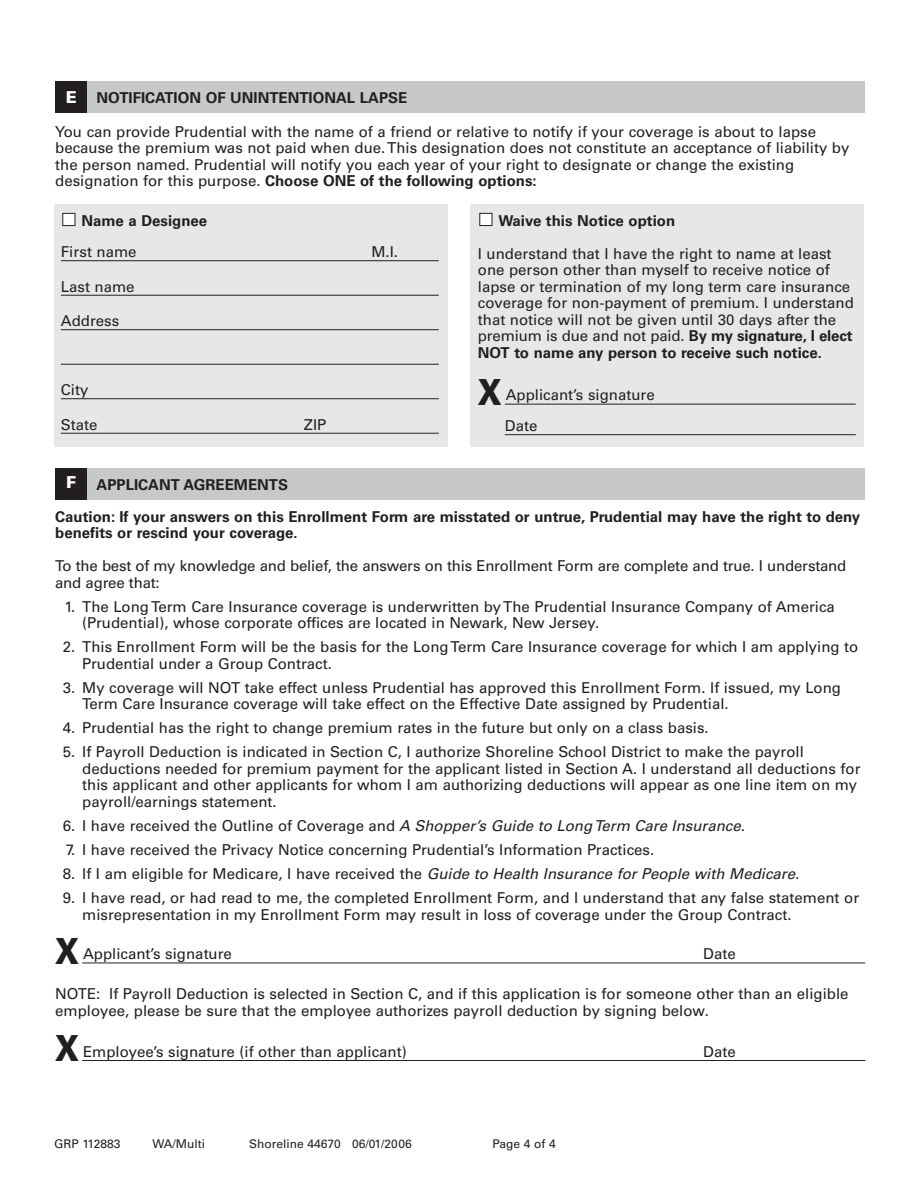
<style>
.page{position:relative;width:918px;height:1188px;background:#fff}
.page>*{position:absolute;margin:0;border:0;box-sizing:border-box;transform-origin:0 0}
.t1{font:900 36px "Univers";color:#231f20;scale:.8 1}
.t2{font:15px/16.5px "Univers";color:#231f20}
.t3{font:700 15px/32px "Univers";color:#231f20}
.t4{font:italic 15px "Univers";color:#231f20}
.t5{font:12px "Univers";color:#231f20}
.s1{font-weight:900;font-size:16.5px;color:#fff}
.s2{font-weight:700}
.s3{font-style:normal}
</style>
<div class="page">
<div style="left:55px;top:468px;width:810px;height:32px;background:#c7c8ca"></div>
<div style="left:55px;top:468px;width:32px;height:32px;background:#231f20"></div>
<hr style="left:82px;top:963px;width:783px;height:1px;background:#231f20">
<hr style="left:82px;top:1060px;width:783px;height:1px;background:#231f20">
<div style="left:54px;top:204px;width:394px;height:242px;background:#e6e7e9"></div>
<div style="left:55px;top:81px;width:810px;height:32px;background:#c7c8ca"></div>
<div style="left:55px;top:81px;width:32px;height:32px;background:#231f20"></div>
<div style="left:470px;top:204px;width:394px;height:242px;background:#e6e7e9"></div>
<hr style="left:505px;top:404px;width:351px;height:1px;background:#231f20">
<hr style="left:505px;top:434px;width:351px;height:1px;background:#231f20">
<div style="left:480px;top:213px;width:12px;height:13px;background:#fff"></div>
<div style="left:479px;top:213px;width:13px;height:13px;border:1px solid #231f20"></div>
<hr style="left:61px;top:260px;width:378px;height:1px;background:#231f20">
<hr style="left:61px;top:295px;width:378px;height:1px;background:#231f20">
<hr style="left:61px;top:329px;width:378px;height:1px;background:#231f20">
<hr style="left:61px;top:364px;width:378px;height:1px;background:#231f20">
<hr style="left:61px;top:398px;width:378px;height:1px;background:#231f20">
<hr style="left:61px;top:433px;width:378px;height:1px;background:#231f20">
<div style="left:63px;top:213px;width:12px;height:13px;background:#fff"></div>
<div style="left:62px;top:213px;width:13px;height:13px;border:1px solid #231f20"></div>
<p class="t3" style="left:66px;top:83px;width:343px"><span class="s1">E</span> NOTIFICATION OF UNINTENTIONAL LAPSE</p>
<p class="t2" style="left:55px;top:125px;width:796px">You can provide Prudential with the name of a friend or relative to notify if your coverage is about to lapse because the premium was not paid when due. This designation does not constitute an acceptance of liability by the person named. Prudential will notify you each year of your right to designate or change the existing designation for this purpose. <span class="s2">Choose ONE of the following options:</span></p>
<p class="t3" style="left:498px;top:206px;width:178px">Waive this Notice option</p>
<p class="t2" style="left:478px;top:247px;width:377px">I understand that I have the right to name at least one person other than myself to receive notice of lapse or termination of my long term care insurance coverage for non-payment of premium. I understand that notice will not be given until 30 days after the premium is due and not paid. <span class="s2">By my signature, I elect NOT to name any person to receive such notice.</span></p>
<h1 class="t1" style="left:478px;top:379px;width:31px">X</h1>
<p class="t2" style="left:505px;top:381px;width:151px;line-height:30.9px">Applicant’s signature<br>Date</p>
<p class="t3" style="left:81px;top:206px;width:127px">Name a Designee</p>
<p class="t2" style="left:61px;top:245px;width:77px">First name</p>
<p class="t2" style="left:371px;top:245px;width:28px">M.I.</p>
<p class="t2" style="left:61px;top:280px;width:75px">Last name</p>
<p class="t2" style="left:61px;top:314px;width:60px">Address</p>
<p class="t2" style="left:61px;top:383px;width:29px">City</p>
<p class="t2" style="left:61px;top:418px;width:38px">State</p>
<p class="t2" style="left:304px;top:418px;width:24px">ZIP</p>
<p class="t3" style="left:55px;top:470px;width:806px;text-indent:11px"><span class="s1">F</span> APPLICANT AGREEMENTS<br>Caution: If your answers on this Enrollment Form are misstated or untrue, Prudential may have the right to deny</p>
<p class="t3" style="left:55px;top:518px;width:244px">benefits or rescind your coverage.</p>
<p class="t2" style="left:55px;top:559px;width:793px">To the best of my knowledge and belief, the answers on this Enrollment Form are complete and true. I understand and agree that:</p>
<p class="t2" style="left:82px;top:599px;width:754px;text-indent:-18px">1. The Long Term Care Insurance coverage is underwritten by The Prudential Insurance Company of America (Prudential), whose corporate offices are located in Newark, New Jersey.</p>
<p class="t2" style="left:82px;top:640px;width:778px;text-indent:-19px">2. This Enrollment Form will be the basis for the Long Term Care Insurance coverage for which I am applying to<br>Prudential under a Group Contract.</p>
<p class="t2" style="left:82px;top:681px;width:760px;text-indent:-19px">3. My coverage will NOT take effect unless Prudential has approved this Enrollment Form. If issued, my Long<br>Term Care Insurance coverage will take effect on the Effective Date assigned by Prudential.</p>
<p class="t2" style="left:63px;top:721px;width:647px">4. Prudential has the right to change premium rates in the future but only on a class basis.</p>
<p class="t2" style="left:82px;top:745px;width:780px;text-indent:-19px">5. If Payroll Deduction is indicated in Section C, I authorize Shoreline School District to make the payroll deductions needed for premium payment for the applicant listed in Section A. I understand all deductions for this applicant and other applicants for whom I am authorizing deductions will appear as one line item on my payroll/earnings statement.</p>
<p class="t4" style="left:63px;top:820px;width:684px"><span class="s3">6. I have received the Outline of Coverage and</span> A Shopper’s Guide to Long Term Care Insurance.</p>
<p class="t2" style="left:66px;top:843px;width:590px">7. I have received the Privacy Notice concerning Prudential’s Information Practices.</p>
<p class="t4" style="left:63px;top:868px;width:738px"><span class="s3">8. If I am eligible for Medicare, I have received the</span> Guide to Health Insurance for People with Medicare.</p>
<p class="t2" style="left:82px;top:891px;width:779px;text-indent:-19px">9. I have read, or had read to me, the completed Enrollment Form, and I understand that any false statement or misrepresentation in my Enrollment Form may result in loss of coverage under the Group Contract.</p>
<h1 class="t1" style="left:55px;top:938px;width:31px">X</h1>
<p class="t2" style="left:83px;top:947px;width:150px">Applicant’s signature</p>
<p class="t2" style="left:703px;top:947px;width:34px">Date</p>
<p class="t2" style="left:55px;top:987px;width:795px">NOTE: If Payroll Deduction is selected in Section C, and if this application is for someone other than an eligible employee, please be sure that the employee authorizes payroll deduction by signing below.</p>
<h1 class="t1" style="left:55px;top:1035px;width:31px">X</h1>
<p class="t2" style="left:83px;top:1045px;width:325px">Employee’s signature (if other than applicant)</p>
<p class="t2" style="left:703px;top:1045px;width:34px">Date</p>
<p class="t5" style="left:54px;top:1139px;width:68px">GRP 112883</p>
<p class="t5" style="left:152px;top:1139px;width:54px">WA/Multi</p>
<p class="t5" style="left:249px;top:1139px;width:164px">Shoreline 44670 06/01/2006</p>
<p class="t5" style="left:493px;top:1139px;width:65px">Page 4 of 4</p>
</div>
